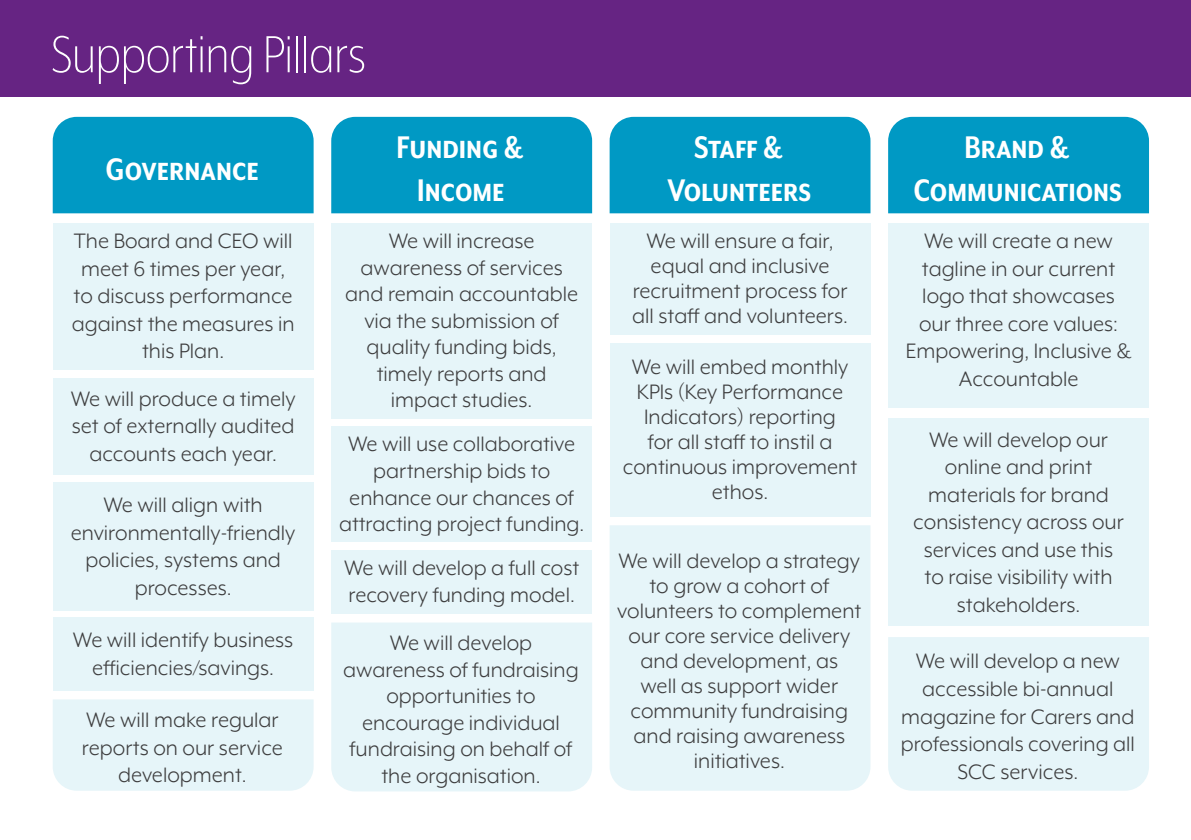
<style>
.page{position:relative;width:1191px;height:840px;background:#fff}
.page>*{position:absolute;margin:0;border:0;box-sizing:border-box;transform-origin:0 0}
.SCC_BP_Heading{font:300 60px "Mr Eaves XL Mod Nar OT";color:#fff}
.SCC_BP_SISP_Subheadi{font:700 36px/42px "Mr Eaves XL Mod Nar OT";color:#fff;text-align:center}
.Box_Text{font:24px/27.6px "Mr Eaves XL Mod OT";color:#3e3e3f;text-align:center}
</style>
<div class="page">
<div style="left:331px;top:117px;width:261px;height:96px;background:#0099c4"></div>
<div style="left:331px;top:426px;width:261px;height:116px;background:#e6f5f9"></div>
<div style="left:331px;top:549px;width:261px;height:64px;background:#e6f5f9"></div>
<div style="left:331px;top:622px;width:261px;height:169px;background:#e6f5f9"></div>
<div style="left:331px;top:223px;width:261px;height:195px;background:#e6f5f9"></div>
<div style="left:888px;top:117px;width:261px;height:96px;background:#0099c4"></div>
<div style="left:888px;top:223px;width:261px;height:184px;background:#e6f5f9"></div>
<div style="left:888px;top:418px;width:261px;height:207px;background:#e6f5f9"></div>
<div style="left:888px;top:637px;width:261px;height:153px;background:#e6f5f9"></div>
<div style="left:609px;top:117px;width:261px;height:96px;background:#0099c4"></div>
<div style="left:609px;top:223px;width:261px;height:111px;background:#e6f5f9"></div>
<div style="left:609px;top:343px;width:261px;height:173px;background:#e6f5f9"></div>
<div style="left:610px;top:525px;width:260px;height:265px;background:#e6f5f9"></div>
<div style="left:53px;top:117px;width:261px;height:96px;background:#0099c4"></div>
<div style="left:53px;top:223px;width:261px;height:146px;background:#e6f5f9"></div>
<div style="left:53px;top:378px;width:261px;height:96px;background:#e6f5f9"></div>
<div style="left:53px;top:617px;width:261px;height:73px;background:#e6f5f9"></div>
<div style="left:53px;top:699px;width:261px;height:91px;background:#e6f5f9"></div>
<div style="left:53px;top:482px;width:261px;height:128px;background:#e6f5f9"></div>
<div style="left:0;top:0;width:1191px;height:96px;background:#662483"></div>
<p class="SCC_BP_Heading" style="left:51px;top:24px;width:316px">Supporting Pillars</p>
<p class="SCC_BP_SISP_Subheadi" style="left:106px;top:148px;width:154px">Governance</p>
<p class="SCC_BP_SISP_Subheadi" style="left:396px;top:127px;width:128px">Funding &amp;</p>
<p class="SCC_BP_SISP_Subheadi" style="left:417px;top:169px;width:89px">Income</p>
<p class="Box_Text" style="left:72px;top:227px;width:224px">The Board and CEO will meet 6 times per year, to discuss performance against the measures in this Plan.</p>
<p class="Box_Text" style="left:71px;top:384px;width:226px">We will produce a timely set of externally audited accounts each year.</p>
<p class="Box_Text" style="left:71px;top:491px;width:226px">We will align with environmentally-friendly policies, systems and processes.</p>
<p class="Box_Text" style="left:73px;top:626px;width:222px">We will identify business efficiencies/savings.</p>
<p class="Box_Text" style="left:82px;top:705px;width:202px">We will make regular reports on our service development.</p>
<p class="Box_Text" style="left:345px;top:227px;width:234px;line-height:26.4px">We will increase awareness of services and remain accountable via the submission of quality funding bids, timely reports and impact studies.</p>
<p class="Box_Text" style="left:339px;top:431px;width:247px;line-height:26.4px">We will use collaborative partnership bids to enhance our chances of attracting project funding.</p>
<p class="Box_Text" style="left:344px;top:554px;width:237px;line-height:26.6px;text-align:left">We will develop a full cost recovery funding model.</p>
<p class="Box_Text" style="left:343px;top:629px;width:237px;line-height:26.6px">We will develop awareness of fundraising opportunities to encourage individual fundraising on behalf of the organisation.</p>
<p class="SCC_BP_SISP_Subheadi" style="left:694px;top:127px;width:90px">Staff &amp;</p>
<p class="SCC_BP_SISP_Subheadi" style="left:667px;top:169px;width:145px">Volunteers</p>
<p class="Box_Text" style="left:632px;top:228px;width:217px;line-height:25px">We will ensure a fair, equal and inclusive recruitment process for all staff and volunteers.</p>
<p class="Box_Text" style="left:623px;top:354px;width:236px;line-height:25px">We will embed monthly<br>KPIs (Key Performance<br>Indicators) reporting<br>for all staff to instil a continuous improvement ethos.</p>
<p class="Box_Text" style="left:617px;top:547px;width:245px;line-height:25px">We will develop a strategy to grow a cohort of volunteers to complement our core service delivery and development, as<br>well as support wider community fundraising and raising awareness initiatives.</p>
<p class="SCC_BP_SISP_Subheadi" style="left:913px;top:127px;width:210px">Brand &amp;<br>Communications</p>
<p class="Box_Text" style="left:905px;top:227px;width:227px">We will create a new tagline in our current logo that showcases our three core values:<br>Empowering, Inclusive &amp;<br>Accountable</p>
<p class="Box_Text" style="left:913px;top:425px;width:212px">We will develop our online and print materials for brand consistency across our services and use this to raise visibility with stakeholders.</p>
<p class="Box_Text" style="left:900px;top:647px;width:236px">We will develop a new accessible bi-annual magazine for Carers and professionals covering all<br>SCC services.</p>
</div>
